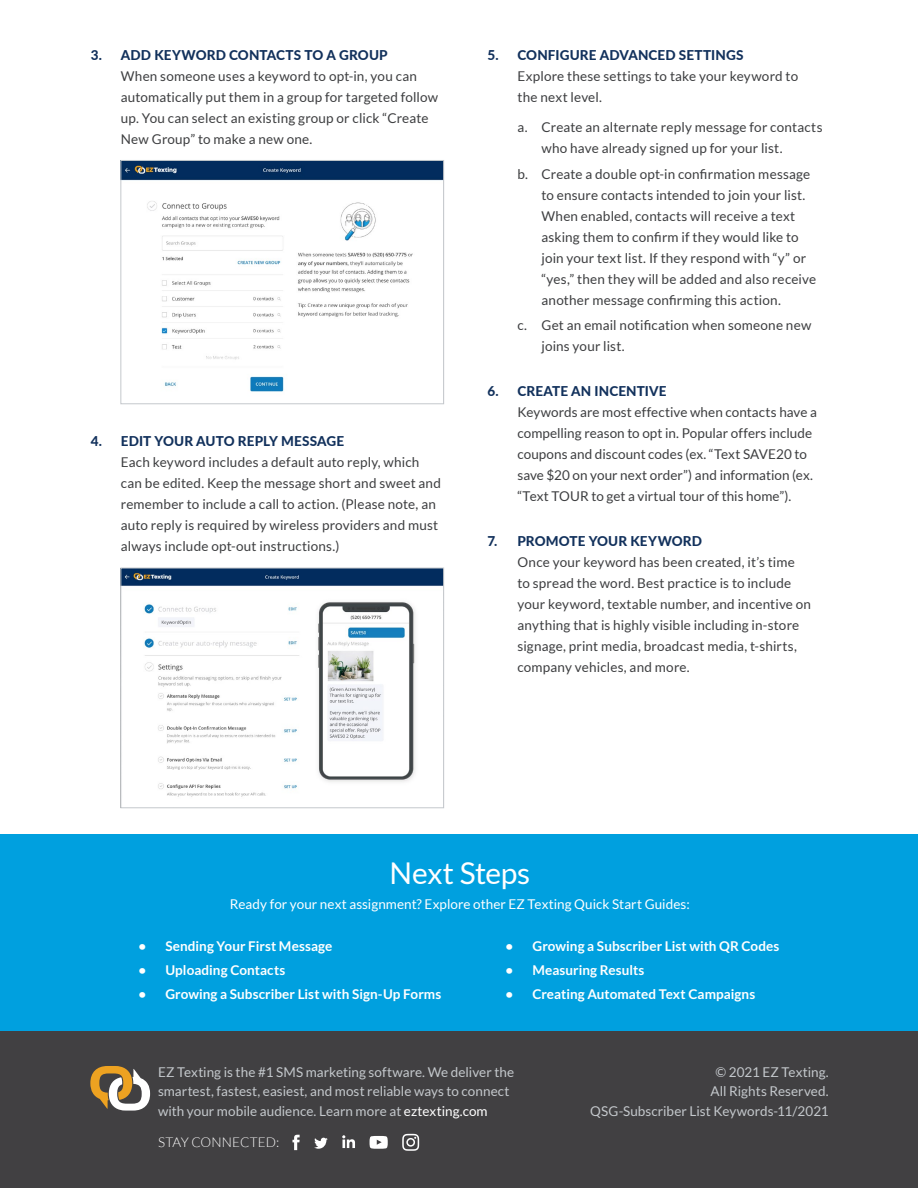
<style>
.page{position:relative;width:918px;height:1188px;background:#fff}
.page>*{position:absolute;margin:0;border:0;box-sizing:border-box;transform-origin:0 0}
.t1{font:30px "Lato";letter-spacing:-.01em;color:#fff}
.t2{font:13.5px/21px "Lato";letter-spacing:.01em;color:#3d3e40}
.t3{font:13.5px/19.5px "Lato";letter-spacing:.005em;color:#c4c8cc;text-align:right}
.t4{font:700 13.5px "Lato";letter-spacing:.005em;color:#fff}
.t5{font:800 13.5px "Lato";letter-spacing:.01em;color:#12315c}
.t6{font:13.5px "Lato";letter-spacing:.005em;color:#fff}
.t7{font:300 13.5px "Lato";letter-spacing:.01em;color:#fff}
.s1{color:#fff}
</style>
<div class="page">
<div style="left:0;top:834px;width:918px;height:206px;background:#00a0df"></div>
<div style="left:0;top:1032px;width:918px;height:156px;background:#414042"></div>
<svg style="left:90px;top:1066px;width:60px;height:45px"></svg>
<svg style="left:342px;top:1135px;width:13px;height:13px"></svg>
<svg style="left:370px;top:1136px;width:18px;height:13px"></svg>
<svg style="left:292px;top:1135px;width:8px;height:15px"></svg>
<svg style="left:314px;top:1138px;width:14px;height:11px"></svg>
<svg style="left:402px;top:1134px;width:17px;height:17px"></svg>
<img style="left:123px;top:162px;width:319px;height:230px">
<div style="left:121px;top:160px;width:323px;height:244px;border:1px solid #c4c8cc"></div>
<img style="left:123px;top:570px;width:319px;height:227px">
<div style="left:121px;top:568px;width:323px;height:240px;border:1px solid #c4c8cc"></div>
<p class="t5" style="left:91px;top:45px;width:298px">3. ADD KEYWORD CONTACTS TO A GROUP</p>
<p class="t2" style="left:121px;top:66px;width:319px">When someone uses a keyword to opt-in, you can automatically put them in a group for targeted follow up. You can select an existing group or click “Create New Group” to make a new one.</p>
<p class="t5" style="left:91px;top:431px;width:255px">4. EDIT YOUR AUTO REPLY MESSAGE</p>
<p class="t2" style="left:121px;top:451px;width:322px">Each keyword includes a default auto reply, which can be edited. Keep the message short and sweet and remember to include a call to action. (Please note, an auto reply is required by wireless providers and must always include opt-out instructions.)</p>
<p class="t5" style="left:488px;top:45px;width:257px">5. CONFIGURE ADVANCED SETTINGS</p>
<p class="t2" style="left:517px;top:66px;width:282px">Explore these settings to take your keyword to the next level.</p>
<p class="t2" style="left:542px;top:117px;width:283px;text-indent:-24px">a. Create an alternate reply message for contacts who have already signed up for your list.</p>
<p class="t2" style="left:542px;top:163px;width:276px;text-indent:-24px">b. Create a double opt-in confirmation message to ensure contacts intended to join your list.<br>When enabled, contacts will receive a text asking them to confirm if they would like to join your text list. If they respond with “y” or “yes,” then they will be added and also receive another message confirming this action.</p>
<p class="t2" style="left:542px;top:315px;width:271px;text-indent:-24px">c. Get an email notification when someone new joins your list.</p>
<p class="t5" style="left:488px;top:381px;width:181px">6. CREATE AN INCENTIVE</p>
<p class="t2" style="left:517px;top:402px;width:301px">Keywords are most effective when contacts have a compelling reason to opt in. Popular offers include coupons and discount codes (ex. “Text SAVE20 to save $20 on your next order”) and information (ex. “Text TOUR to get a virtual tour of this home”).</p>
<p class="t5" style="left:488px;top:532px;width:216px">7. PROMOTE YOUR KEYWORD</p>
<p class="t2" style="left:517px;top:552px;width:295px">Once your keyword has been created, it’s time<br>to spread the word. Best practice is to include your keyword, textable number, and incentive on anything that is highly visible including in-store signage, print media, broadcast media, t-shirts, company vehicles, and more.</p>
<h1 class="t1" style="left:390px;top:856px;width:142px">Next Steps</h1>
<p class="t6" style="left:230px;top:897px;width:461px">Ready for your next assignment? Explore other EZ Texting Quick Start Guides:</p>
<p class="t4" style="left:138px;top:939px;width:195px">• Sending Your First Message</p>
<p class="t4" style="left:138px;top:963px;width:149px">• Uploading Contacts</p>
<p class="t4" style="left:138px;top:987px;width:304px">• Growing a Subscriber List with Sign-Up Forms</p>
<p class="t4" style="left:505px;top:939px;width:275px">• Growing a Subscriber List with QR Codes</p>
<p class="t4" style="left:505px;top:963px;width:141px">• Measuring Results</p>
<p class="t4" style="left:505px;top:987px;width:251px">• Creating Automated Text Campaigns</p>
<p class="t3" style="left:158px;top:1062px;width:358px;text-align:left">EZ Texting is the #1 SMS marketing software. We deliver the smartest, fastest, easiest, and most reliable ways to connect with your mobile audience. Learn more at <span class="s1">eztexting.com</span></p>
<p class="t7" style="left:158px;top:1134px;width:123px">STAY CONNECTED:</p>
<p class="t3" style="left:590px;top:1062px;width:240px">© 2021 EZ Texting.<br>All Rights Reserved.<br>QSG-Subscriber List Keywords-11/2021</p>
</div>
